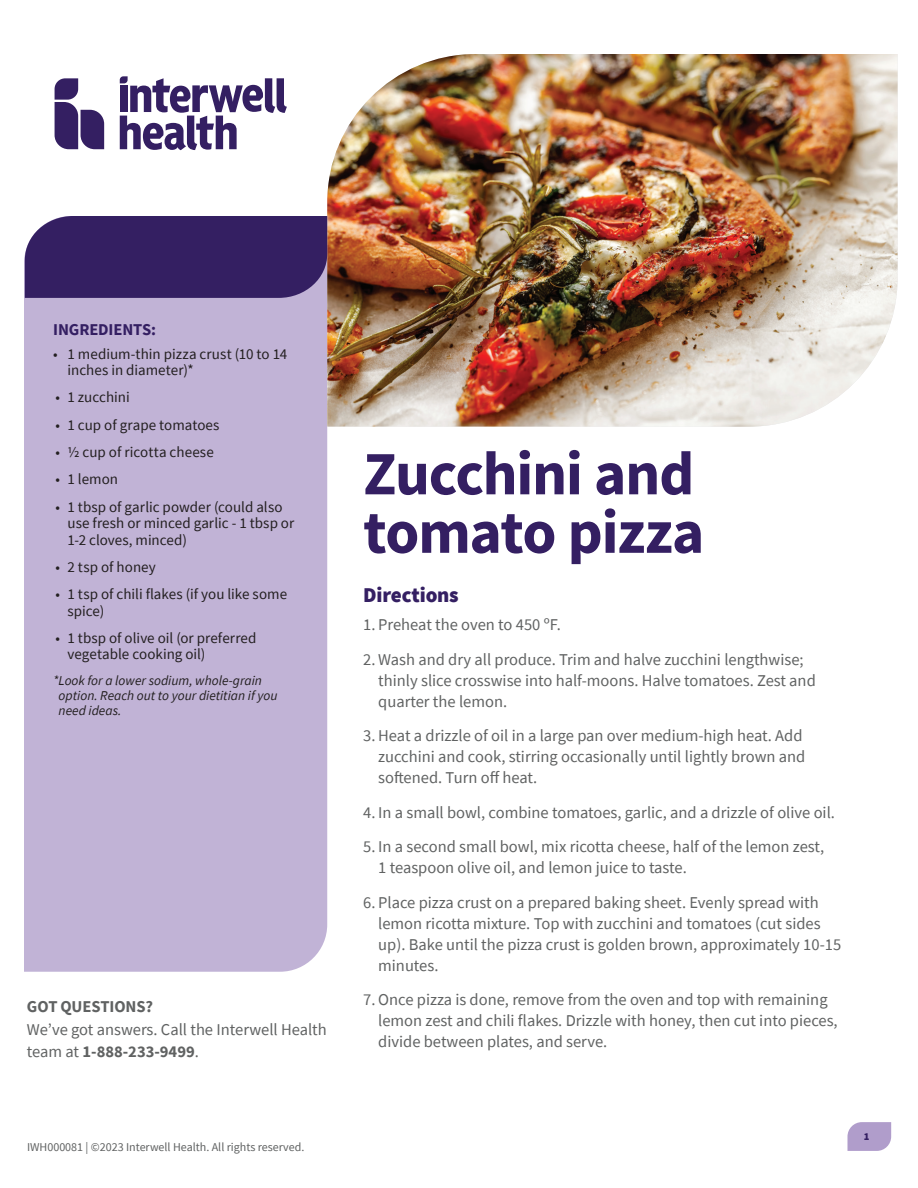
<style>
.page{position:relative;width:918px;height:1188px;background:#fff}
.page>*{position:absolute;margin:0;border:0;box-sizing:border-box;transform-origin:0 0}
.t1{font:700 61.5px/58.5px "Source Sans Pro";letter-spacing:-.02em;color:#341f62}
.t2{font:900 21px "Source Sans Pro";letter-spacing:-.01em;color:#341f62}
.t3{font:16.5px/21px "Source Sans Pro";color:#606262}
.t4{font:700 16.5px "Source Sans Pro";letter-spacing:-.01em;color:#606262}
.t5{font:700 16.5px "Source Sans Pro";letter-spacing:-.005em;color:#341f62}
.t6{font:15px/16.5px "Source Sans Pro";color:#231f20}
.t7{font:italic 13.5px/15px "Source Sans Pro";color:#231f20}
.t8{font:12px "Source Sans Pro";color:#606262}
.t9{font:900 10.5px "Source Sans Pro";color:#341f62}
.s1{font-weight:700}
</style>
<div class="page">
<div style="left:24px;top:254px;width:303px;height:718px;background:#c1b3d6"></div>
<img style="left:327px;top:54px;width:571px;height:373px">
<svg style="left:847px;top:1122px;width:44px;height:29px"></svg>
<div style="left:25px;top:216px;width:302px;height:82px;background:#341f62"></div>
<svg style="left:55px;top:78px;width:49px;height:71px"></svg>
<svg style="left:120px;top:76px;width:167px;height:74px"></svg>
<p class="t5" style="left:53px;top:319px;width:104px">INGREDIENTS:</p>
<p class="t6" style="left:68px;top:345px;width:221px;text-indent:-14px">• 1 medium-thin pizza crust (10 to 14 inches in diameter)*</p>
<p class="t6" style="left:56px;top:389px;width:76px">• 1 zucchini</p>
<p class="t6" style="left:56px;top:416px;width:166px">• 1 cup of grape tomatoes</p>
<p class="t6" style="left:56px;top:444px;width:160px">• ½ cup of ricotta cheese</p>
<p class="t6" style="left:56px;top:471px;width:64px">• 1 lemon</p>
<p class="t6" style="left:68px;top:498px;width:228px;text-indent:-12px">• 1 tbsp of garlic powder (could also use fresh or minced garlic - 1 tbsp or<br>1-2 cloves, minced)</p>
<p class="t6" style="left:56px;top:559px;width:102px">• 2 tsp of honey</p>
<p class="t6" style="left:68px;top:586px;width:221px;text-indent:-12px">• 1 tsp of chili flakes (if you like some spice)</p>
<p class="t6" style="left:68px;top:630px;width:191px;text-indent:-12px">• 1 tbsp of olive oil (or preferred vegetable cooking oil)</p>
<p class="t7" style="left:59px;top:673px;width:220px;text-indent:-5px">*Look for a lower sodium, whole-grain option. Reach out to your dietitian if you need ideas.</p>
<p class="t4" style="left:27px;top:996px;width:128px">GOT QUESTIONS?</p>
<p class="t3" style="left:27px;top:1018px;width:301px;line-height:22.5px">We’ve got answers. Call the Interwell Health team at <span class="s1">1-888-233-9499</span>.</p>
<p class="t8" style="left:27px;top:1140px;width:279px">IWH000081 | ©2023 Interwell Health. All rights reserved.</p>
<h1 class="t1" style="left:363px;top:444px;width:343px">Zucchini and tomato pizza</h1>
<p class="t2" style="left:363px;top:581px;width:97px">Directions</p>
<p class="t3" style="left:363px;top:614px;width:199px">1. Preheat the oven to 450 ºF.</p>
<p class="t3" style="left:378px;top:648px;width:439px;text-indent:-15px">2. Wash and dry all produce. Trim and halve zucchini lengthwise; thinly slice crosswise into half-moons. Halve tomatoes. Zest and quarter the lemon.</p>
<p class="t3" style="left:378px;top:725px;width:429px;text-indent:-15px">3. Heat a drizzle of oil in a large pan over medium-high heat. Add zucchini and cook, stirring occasionally until lightly brown and softened. Turn off heat.</p>
<p class="t3" style="left:363px;top:802px;width:473px">4. In a small bowl, combine tomatoes, garlic, and a drizzle of olive oil.</p>
<p class="t3" style="left:378px;top:836px;width:448px;text-indent:-15px">5. In a second small bowl, mix ricotta cheese, half of the lemon zest,<br>1 teaspoon olive oil, and lemon juice to taste.</p>
<p class="t3" style="left:378px;top:892px;width:464px;text-indent:-15px">6. Place pizza crust on a prepared baking sheet. Evenly spread with lemon ricotta mixture. Top with zucchini and tomatoes (cut sides up). Bake until the pizza crust is golden brown, approximately 10-15 minutes.</p>
<p class="t3" style="left:378px;top:989px;width:461px;text-indent:-15px">7. Once pizza is done, remove from the oven and top with remaining lemon zest and chili flakes. Drizzle with honey, then cut into pieces, divide between plates, and serve.</p>
<p class="t9" style="left:864px;top:1130px;width:7px">1</p>
</div>
